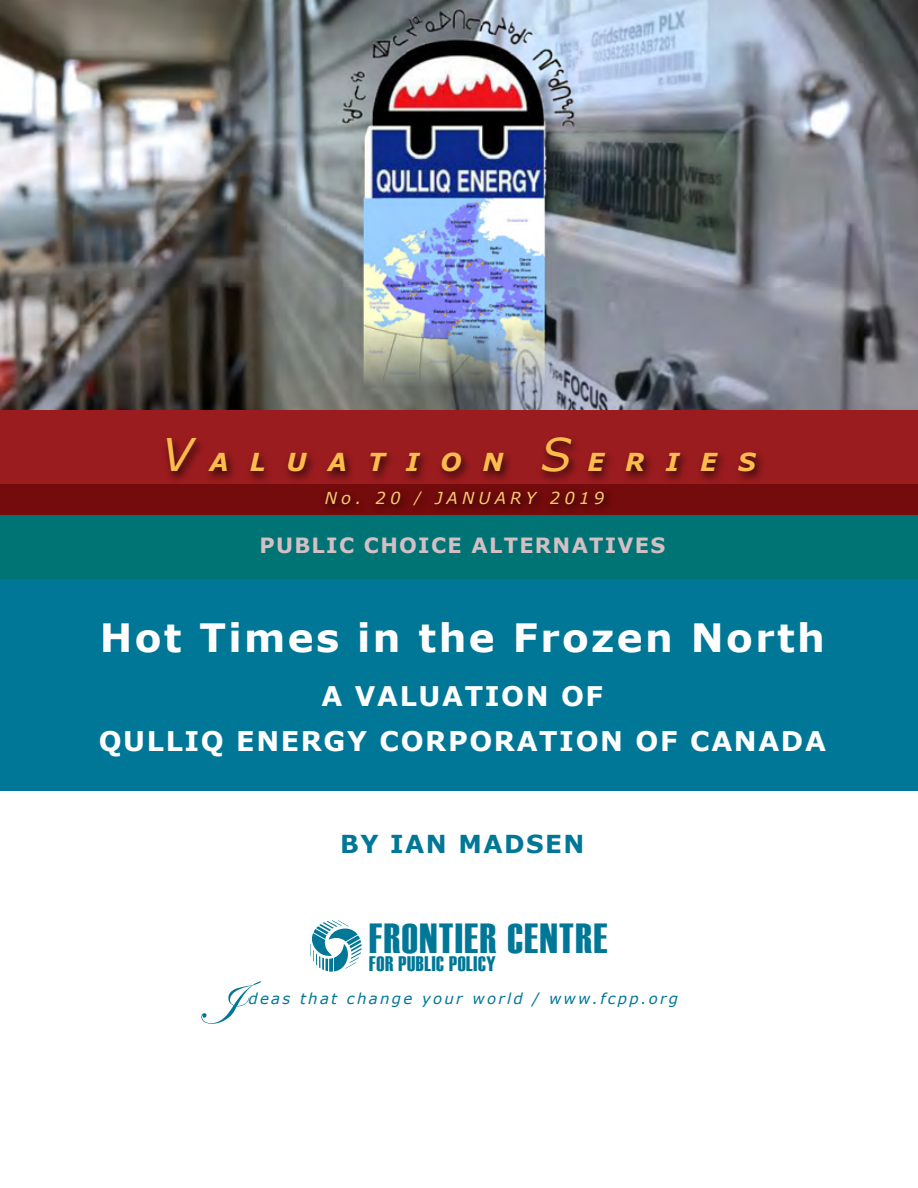
<style>
.page{position:relative;width:918px;height:1188px;background:#fff}
.page>*{position:absolute;margin:0;border:0;box-sizing:border-box;transform-origin:0 0}
.t1{font:63px "Edwardian Script ITC";color:#007797}
.t2{font:42px "Haettenschweiler";letter-spacing:.04em;color:#007797}
.t3{font:700 39px "Verdana";letter-spacing:.06em;color:#fff}
.t4{font:700 27px/45px "Verdana";letter-spacing:.06em;color:#fff;text-align:center}
.t5{font:italic 700 24.75px "Verdana";letter-spacing:.85em;color:#fdbc4d}
.t6{font:700 24.75px "Verdana";letter-spacing:.06em;color:#007797}
.t7{font:700 21px "Verdana";letter-spacing:.06em;color:#d4bfc5}
.t8{font:21px "Haettenschweiler";letter-spacing:.03em;color:#007797}
.t9{font:italic 16.5px "Verdana";letter-spacing:.25em;color:#fec770}
.t10{font:italic 15px "Verdana";letter-spacing:.15em;color:#007797}
.s1{font-weight:400;font-size:45px}
.s2{font-size:15px}
.s3{color:#fff}
</style>
<div class="page">
<img style="left:0;top:0;width:918px;height:411px">
<svg style="left:310px;top:920px;width:52px;height:52px"></svg>
<div style="left:0;top:514px;width:918px;height:66px;background:#007474"></div>
<div style="left:0;top:579px;width:918px;height:211px;background:#007797"></div>
<div style="left:0;top:484px;width:918px;height:31px;background:#740b0c"></div>
<div style="left:0;top:411px;width:918px;height:73px;background:#9b1c1f"></div>
<div style="left:319px;top:487px;width:295px;height:29px;background:#000;opacity:.75"></div>
<div style="left:161px;top:434px;width:605px;height:50px;background:#000;opacity:.75"></div>
<p class="t5" style="left:162px;top:445px;width:595px"><span class="s1">V</span>ALUATION <span class="s1">S</span>ERIES</p>
<p class="t9" style="left:325px;top:487px;width:281px">No. 20 <span class="s2">/</span> JANUARY 2019</p>
<p class="t7" style="left:259px;top:530px;width:407px">PUBLIC CHOICE ALTERNATIVES</p>
<h3 class="t3" style="left:100px;top:610px;width:727px">Hot Times in the Frozen North</h3>
<p class="t4" style="left:99px;top:673px;width:729px">A VALUATION OF<br>QULLIQ ENERGY CORPORATION OF CANADA</p>
<p class="t6" style="left:340px;top:826px;width:246px">BY IAN MADSEN</p>
<h2 class="t2" style="left:369px;top:910px;width:240px">FRONTIER CENTRE</h2>
<p class="t8" style="left:369px;top:949px;width:128px">FOR PUBLIC POLICY</p>
<h1 class="t1" style="left:197px;top:969px;width:42px">I</h1>
<p class="t10" style="left:240px;top:988px;width:440px"><span class="s3">I</span>deas that change your world / www.fcpp.org</p>
</div>
